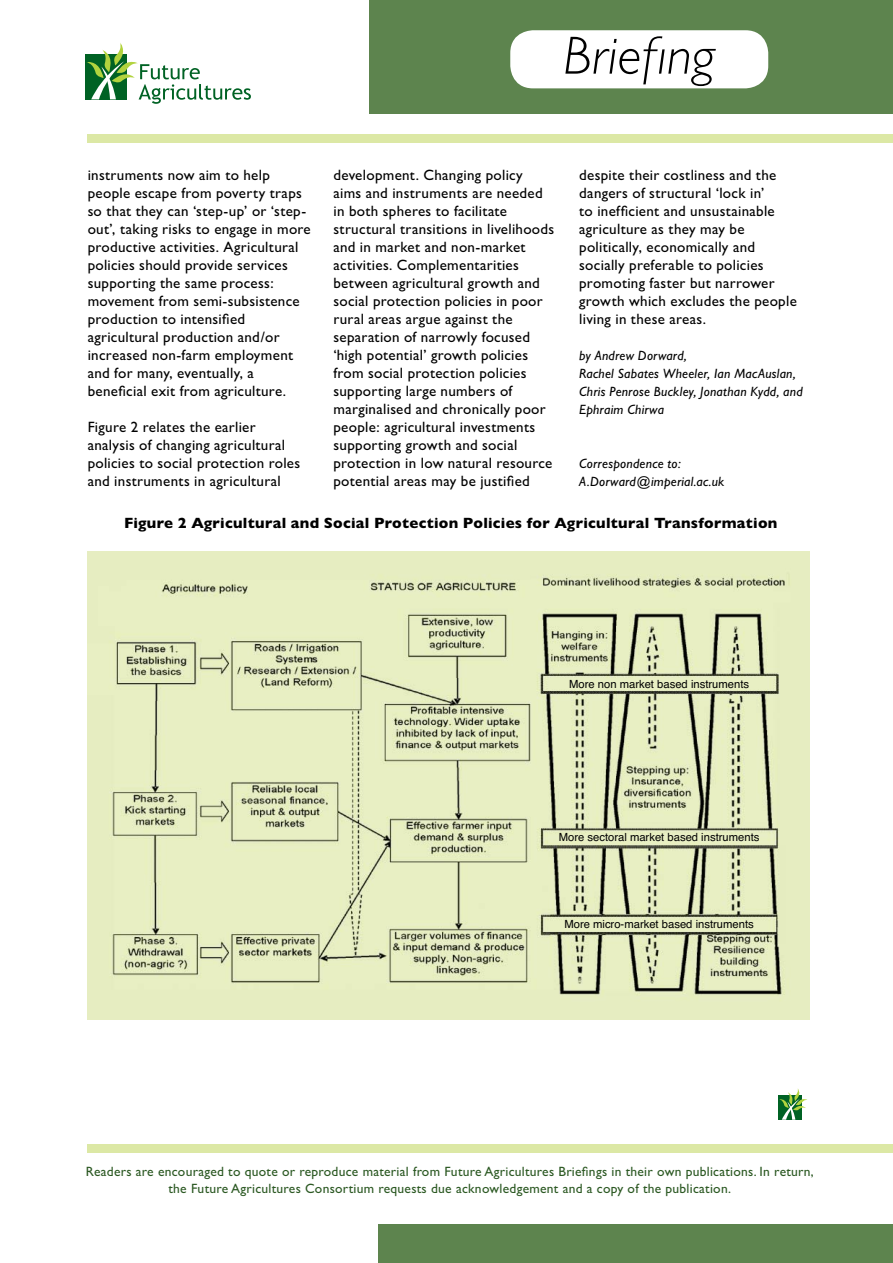
<style>
.page{position:relative;width:893px;height:1263px;background:#fff}
.page>*{position:absolute;margin:0;border:0;box-sizing:border-box;transform-origin:0 0}
.t1{font:italic 300 54px "Gill Sans";color:#000}
.t2{font:15px/18px "Gill Sans";letter-spacing:.02em;color:#000}
.t3{font:700 15px "Gill Sans";letter-spacing:.02em;color:#000}
.t4{font:13.5px/16.5px "Gill Sans";letter-spacing:.02em;color:#2c5923;text-align:center}
.t5{font:italic 13.5px/18px "Gill Sans";letter-spacing:.02em;color:#000}
.t6{font:11.25px "Helvetica";color:#000}
</style>
<div class="page">
<div style="left:85px;top:54px;width:42px;height:45px;background:#006224"></div>
<svg style="left:86px;top:43px;width:165px;height:61px"></svg>
<div style="left:87px;top:134px;width:806px;height:9px;background:#dce8a5"></div>
<div style="left:370px;top:0;width:523px;height:114px;background:#5d844e"></div>
<div style="left:512px;top:32px;width:255px;height:55px;background:#fff;border-radius:21px"></div>
<div style="left:510px;top:30px;width:258px;height:58px;border:3px solid #fff;border-radius:21px"></div>
<div style="left:378px;top:1225px;width:515px;height:38px;background:#5d844e"></div>
<div style="left:87px;top:1144px;width:806px;height:8px;background:#dce8a5"></div>
<div style="left:778px;top:1095px;width:23px;height:25px;background:#006224"></div>
<svg style="left:779px;top:1088px;width:28px;height:32px"></svg>
<img style="left:87px;top:551px;width:723px;height:468px">
<h1 class="t1" style="left:563px;top:37px;width:153px">Briefing</h1>
<p class="t2" style="left:333px;top:168px;width:222px">development. Changing policy aims and instruments are needed in both spheres to facilitate structural transitions in livelihoods and in market and non-market activities. Complementarities between agricultural growth and social protection policies in poor rural areas argue against the separation of narrowly focused ‘high potential’ growth policies from social protection policies supporting large numbers of marginalised and chronically poor people: agricultural investments supporting growth and social protection in low natural resource potential areas may be justified</p>
<p class="t2" style="left:579px;top:168px;width:219px">despite their costliness and the dangers of structural ‘lock in’<br>to inefficient and unsustainable agriculture as they may be politically, economically and socially preferable to policies promoting faster but narrower growth which excludes the people living in these areas.</p>
<p class="t2" style="left:88px;top:168px;width:225px">instruments now aim to help people escape from poverty traps so that they can ‘step-up’ or ‘step&shy;out’, taking risks to engage in more productive activities. Agricultural policies should provide services supporting the same process: movement from semi-subsistence production to intensified agricultural production and/or increased non-farm employment and for many, eventually, a beneficial exit from agriculture.</p>
<p class="t2" style="left:88px;top:420px;width:214px">Figure 2 relates the earlier analysis of changing agricultural policies to social protection roles and instruments in agricultural</p>
<p class="t5" style="left:579px;top:348px;width:225px">by Andrew Dorward,<br>Rachel Sabates Wheeler, Ian MacAuslan,<br>Chris Penrose Buckley, Jonathan Kydd, and<br>Ephraim Chirwa</p>
<p class="t5" style="left:579px;top:456px;width:147px">Correspondence to:<br>A.Dorward@imperial.ac.uk</p>
<p class="t3" style="left:124px;top:518px;width:655px">Figure 2 Agricultural and Social Protection Policies for Agricultural Transformation</p>
<p class="t6" style="left:569px;top:680px;width:182px">More non market based instruments</p>
<p class="t6" style="left:559px;top:833px;width:202px">More sectoral market based instruments</p>
<p class="t6" style="left:564px;top:920px;width:191px">More micro-market based instruments</p>
<p class="t4" style="left:86px;top:1165px;width:730px">Readers are encouraged to quote or reproduce material from Future Agricultures Briefings in their own publications. In return, the Future Agricultures Consortium requests due acknowledgement and a copy of the publication.</p>
</div>
